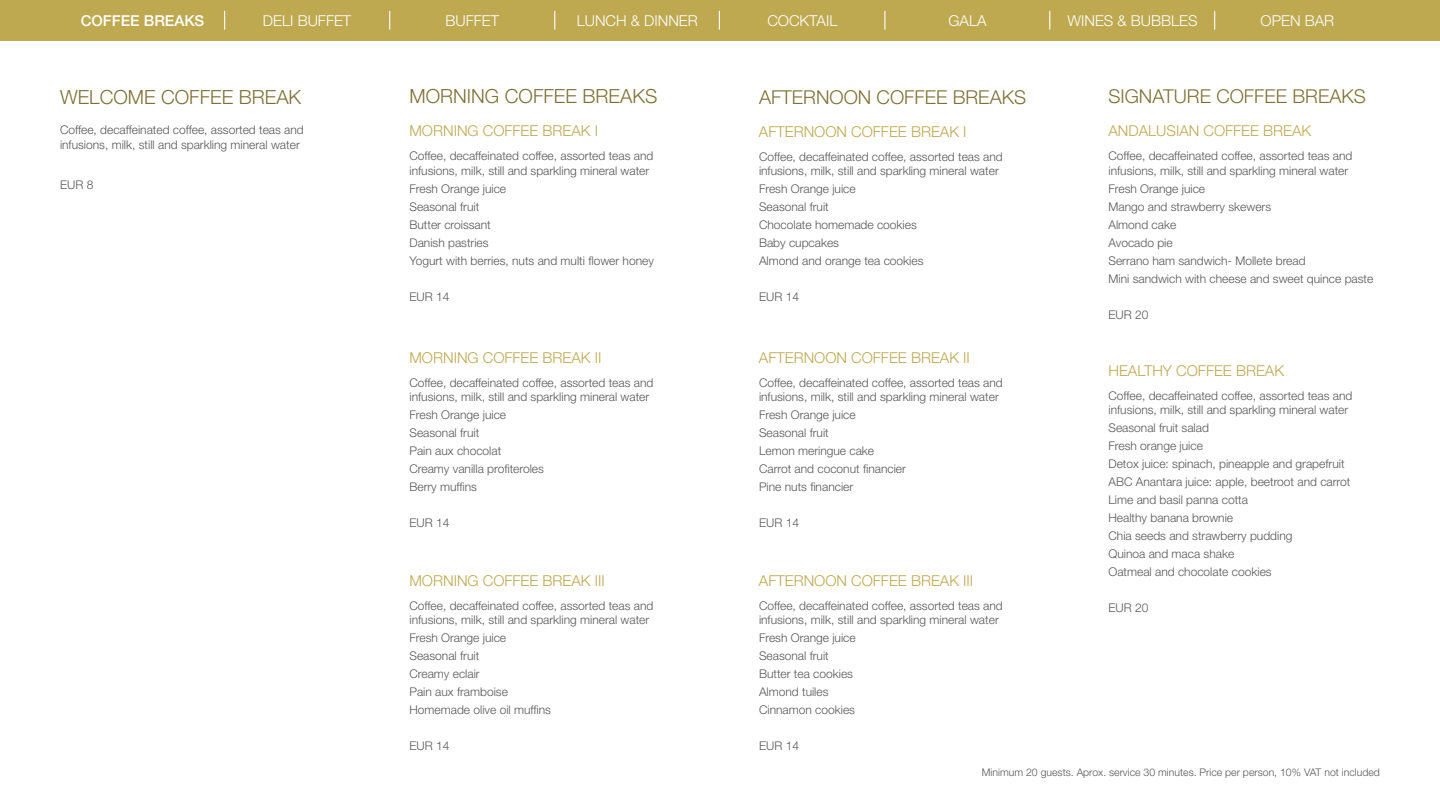
<style>
.page{position:relative;width:1440px;height:810px;background:#fff}
.page>*{position:absolute;margin:0;border:0;box-sizing:border-box;transform-origin:0 0}
.t1{font:300 19.5px "Helvetica Neue LT Std";color:#7d7136}
.t2{font:300 19.12px "Helvetica Neue LT Std";color:#7d7136}
.t3{font:300 15px "Helvetica Neue LT Std";color:#bea951}
.t4{font:300 15px "Helvetica Neue LT Std";color:#fff}
.t5{font:500 15px "Helvetica Neue LT Std";color:#fff}
.t6{font:300 12px/18px "Helvetica Neue LT Std";color:#575756}
.t7{font:300 10.5px "Helvetica Neue LT Std";color:#575756}
</style>
<div class="page">
<div style="left:0;top:0;width:1440px;height:40px;background:#bea951"></div>
<svg style="left:224px;top:11px;width:1px;height:19px"></svg>
<svg style="left:389px;top:11px;width:1px;height:19px"></svg>
<svg style="left:554px;top:11px;width:1px;height:19px"></svg>
<svg style="left:719px;top:11px;width:1px;height:19px"></svg>
<svg style="left:884px;top:11px;width:1px;height:19px"></svg>
<svg style="left:1049px;top:11px;width:1px;height:19px"></svg>
<svg style="left:1214px;top:11px;width:1px;height:19px"></svg>
<p class="t5" style="left:81px;top:11px;width:125px">COFFEE BREAKS</p>
<p class="t4" style="left:263px;top:11px;width:90px">DELI BUFFET</p>
<p class="t4" style="left:445px;top:11px;width:55px">BUFFET</p>
<p class="t4" style="left:577px;top:11px;width:123px">LUNCH &amp; DINNER</p>
<p class="t4" style="left:767px;top:11px;width:72px">COCKTAIL</p>
<p class="t4" style="left:948px;top:11px;width:40px">GALA</p>
<p class="t4" style="left:1068px;top:11px;width:132px">WINES &amp; BUBBLES</p>
<p class="t4" style="left:1261px;top:11px;width:75px">OPEN BAR</p>
<h1 class="t1" style="left:410px;top:85px;width:249px">MORNING COFFEE BREAKS</h1>
<h1 class="t1" style="left:60px;top:85px;width:243px">WELCOME COFFEE BREAK</h1>
<h2 class="t2" style="left:759px;top:85px;width:269px">AFTERNOON COFFEE BREAKS</h2>
<h2 class="t2" style="left:1109px;top:85px;width:259px">SIGNATURE COFFEE BREAKS</h2>
<p class="t6" style="left:60px;top:123px;width:245px;line-height:14.4px">Coffee, decaffeinated coffee, assorted teas and infusions, milk, still and sparkling mineral water</p>
<p class="t6" style="left:60px;top:176px;width:35px">EUR 8</p>
<p class="t3" style="left:410px;top:122px;width:190px">MORNING COFFEE BREAK I</p>
<p class="t6" style="left:410px;top:148px;width:245px;line-height:14.4px">Coffee, decaffeinated coffee, assorted teas and infusions, milk, still and sparkling mineral water</p>
<p class="t6" style="left:410px;top:179px;width:246px">Fresh Orange juice<br>Seasonal fruit<br>Butter croissant<br>Danish pastries<br>Yogurt with berries, nuts and multi flower honey</p>
<p class="t6" style="left:410px;top:287px;width:42px">EUR 14</p>
<p class="t3" style="left:759px;top:122px;width:209px">AFTERNOON COFFEE BREAK I</p>
<p class="t3" style="left:1108px;top:122px;width:204px">ANDALUSIAN COFFEE BREAK</p>
<p class="t6" style="left:759px;top:149px;width:245px;line-height:14.4px">Coffee, decaffeinated coffee, assorted teas and infusions, milk, still and sparkling mineral water</p>
<p class="t6" style="left:759px;top:180px;width:166px">Fresh Orange juice<br>Seasonal fruit<br>Chocolate homemade cookies<br>Baby cupcakes<br>Almond and orange tea cookies</p>
<p class="t6" style="left:759px;top:288px;width:42px">EUR 14</p>
<p class="t6" style="left:1108px;top:148px;width:245px;line-height:14.4px">Coffee, decaffeinated coffee, assorted teas and infusions, milk, still and sparkling mineral water</p>
<p class="t6" style="left:1108px;top:179px;width:266px">Fresh Orange juice<br>Mango and strawberry skewers<br>Almond cake<br>Avocado pie<br>Serrano ham sandwich- Mollete bread<br>Mini sandwich with cheese and sweet quince paste</p>
<p class="t6" style="left:1108px;top:305px;width:42px">EUR 20</p>
<p class="t3" style="left:410px;top:348px;width:194px">MORNING COFFEE BREAK II</p>
<p class="t6" style="left:410px;top:375px;width:245px;line-height:14.4px">Coffee, decaffeinated coffee, assorted teas and infusions, milk, still and sparkling mineral water</p>
<p class="t6" style="left:410px;top:406px;width:136px">Fresh Orange juice<br>Seasonal fruit<br>Pain aux chocolat<br>Creamy vanilla profiteroles<br>Berry muffins</p>
<p class="t6" style="left:410px;top:514px;width:42px">EUR 14</p>
<p class="t3" style="left:410px;top:571px;width:197px">MORNING COFFEE BREAK III</p>
<p class="t6" style="left:410px;top:598px;width:245px;line-height:14.4px">Coffee, decaffeinated coffee, assorted teas and infusions, milk, still and sparkling mineral water</p>
<p class="t6" style="left:410px;top:628px;width:143px">Fresh Orange juice<br>Seasonal fruit<br>Creamy eclair<br>Pain aux framboise<br>Homemade olive oil muffins</p>
<p class="t6" style="left:410px;top:736px;width:42px">EUR 14</p>
<p class="t3" style="left:759px;top:348px;width:212px">AFTERNOON COFFEE BREAK II</p>
<p class="t6" style="left:759px;top:375px;width:245px;line-height:14.4px">Coffee, decaffeinated coffee, assorted teas and infusions, milk, still and sparkling mineral water</p>
<p class="t6" style="left:759px;top:406px;width:148px">Fresh Orange juice<br>Seasonal fruit<br>Lemon meringue cake<br>Carrot and coconut financier<br>Pine nuts financier</p>
<p class="t6" style="left:759px;top:514px;width:42px">EUR 14</p>
<p class="t3" style="left:759px;top:571px;width:216px">AFTERNOON COFFEE BREAK III</p>
<p class="t6" style="left:759px;top:598px;width:245px;line-height:14.4px">Coffee, decaffeinated coffee, assorted teas and infusions, milk, still and sparkling mineral water</p>
<p class="t6" style="left:759px;top:628px;width:98px">Fresh Orange juice<br>Seasonal fruit<br>Butter tea cookies<br>Almond tuiles<br>Cinnamon cookies</p>
<p class="t6" style="left:759px;top:736px;width:42px">EUR 14</p>
<p class="t3" style="left:1108px;top:361px;width:177px">HEALTHY COFFEE BREAK</p>
<p class="t6" style="left:1109px;top:388px;width:245px;line-height:14.4px">Coffee, decaffeinated coffee, assorted teas and infusions, milk, still and sparkling mineral water</p>
<p class="t6" style="left:1109px;top:419px;width:243px">Seasonal fruit salad<br>Fresh orange juice<br>Detox juice: spinach, pineapple and grapefruit<br>ABC Anantara juice: apple, beetroot and carrot<br>Lime and basil panna cotta<br>Healthy banana brownie<br>Chia seeds and strawberry pudding<br>Quinoa and maca shake<br>Oatmeal and chocolate cookies</p>
<p class="t6" style="left:1109px;top:599px;width:42px">EUR 20</p>
<p class="t7" style="left:982px;top:766px;width:400px">Minimum 20 guests. Aprox. service 30 minutes. Price per person, 10% VAT not included</p>
</div>
